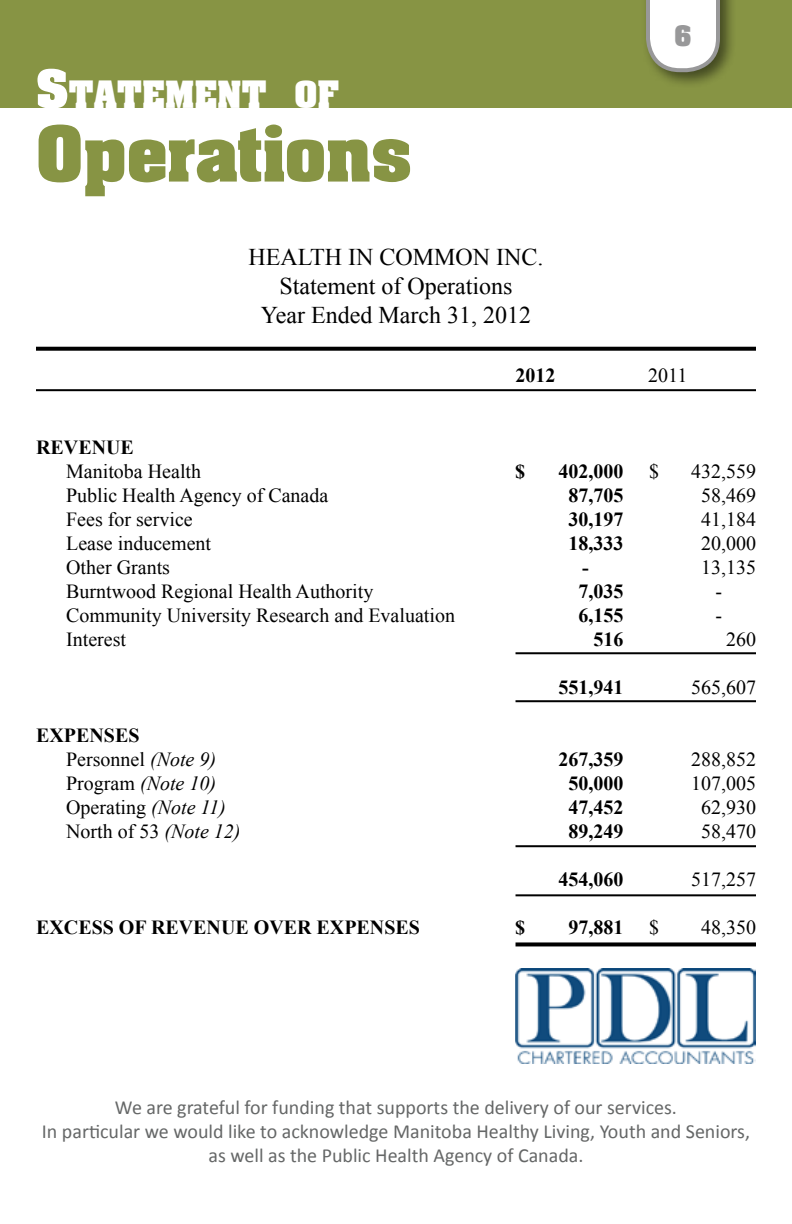
<style>
.page{position:relative;width:792px;height:1224px;background:#fff}
.page>*{position:absolute;margin:0;border:0;box-sizing:border-box;transform-origin:0 0}
.t1{font:300 86px "Aachen";color:#879444}
.t2{font:300 42px "Aachen";color:#fff}
.t3{font:24px/28.8px "Times New Roman";color:#000;text-align:center}
.t4{font:700 24px "Aachen";color:#989899}
.t5{font:20px/24px "Times New Roman";color:#000;text-align:center}
.t6{font:20px/24px "Calibri";color:#656767;text-align:center}
.t7{font:700 20px/24px "Times New Roman";color:#000;text-align:center}
.s1{font-size:60px}
.s2{font-weight:700}
.s3{font-style:italic}
.s4{color:#fff}
</style>
<div class="page">
<div style="left:0;top:0;width:792px;height:108px;background:#879444"></div>
<div style="left:641px;top:0;width:96px;height:89px;background:#000;opacity:.5"></div>
<svg style="left:646px;top:0;width:74px;height:72px;background:#e3e4df"></svg>
<hr style="left:516px;top:700px;width:240px;height:2px;background:#000">
<hr style="left:516px;top:652px;width:240px;height:2px;background:#000">
<hr style="left:516px;top:845px;width:240px;height:2px;background:#000">
<hr style="left:516px;top:894px;width:240px;height:2px;background:#000">
<svg style="left:516px;top:942px;width:240px;height:4px"></svg>
<hr style="left:36px;top:389px;width:720px;height:2px;background:#000">
<svg style="left:36px;top:347px;width:720px;height:4px;background:#111"></svg>
<img style="left:516px;top:968px;width:240px;height:96px">
<h2 class="t2" style="left:36px;top:71px;width:304px"><span class="s1">S</span>TATEMENT OF</h2>
<h1 class="t1" style="left:36px;top:105px;width:378px">Operations</h1>
<p class="t3" style="left:248px;top:243px;width:297px">HEALTH IN COMMON INC.<br>Statement of Operations<br>Year Ended March 31, 2012</p>
<p class="t7" style="left:36px;top:435px;width:99px">REVENUE</p>
<p class="t5" style="left:66px;top:459px;width:390px;text-align:left">Manitoba Health<br>Public Health Agency of Canada<br>Fees for service<br>Lease inducement<br>Other Grants<br>Burntwood Regional Health Authority<br>Community University Research and Evaluation<br>Interest</p>
<p class="t5" style="left:66px;top:723px;width:176px;text-align:left;text-indent:-30px"><span class="s2">EXPENSES<br></span>Personnel <span class="s3">(Note 9)<br></span>Program <span class="s3">(Note 10)<br></span>Operating <span class="s3">(Note 11)<br></span>North of 53 <span class="s3">(Note 12)</span></p>
<p class="t7" style="left:36px;top:915px;width:385px">EXCESS OF REVENUE OVER EXPENSES</p>
<p class="t7" style="left:516px;top:363px;width:41px">2012</p>
<p class="t7" style="left:515px;top:459px;width:11px">$</p>
<p class="t7" style="left:515px;top:915px;width:11px">$</p>
<p class="t7" style="left:558px;top:459px;width:66px">402,000<br>87,705<br>30,197<br>18,333</p>
<p class="t7" style="left:578px;top:555px;width:46px;text-align:right">- <span class="s4">|<br></span>7,035<br>6,155<br>516</p>
<p class="t7" style="left:558px;top:675px;width:66px">551,941</p>
<p class="t7" style="left:558px;top:747px;width:66px">267,359<br>50,000<br>47,452<br>89,249</p>
<p class="t7" style="left:558px;top:867px;width:66px">454,060</p>
<p class="t7" style="left:568px;top:915px;width:56px">97,881</p>
<p class="t4" style="left:675px;top:17px;width:18px">6</p>
<p class="t5" style="left:648px;top:363px;width:41px">2011</p>
<p class="t5" style="left:649px;top:459px;width:11px">$</p>
<p class="t5" style="left:649px;top:915px;width:11px">$</p>
<p class="t5" style="left:691px;top:459px;width:66px">432,559<br>58,469<br>41,184<br>20,000<br>13,135</p>
<p class="t5" style="left:715px;top:579px;width:42px">- <span class="s4">|</span></p>
<p class="t5" style="left:715px;top:603px;width:42px">- <span class="s4">|<br></span>260</p>
<p class="t5" style="left:691px;top:675px;width:66px">565,607</p>
<p class="t5" style="left:691px;top:747px;width:66px">288,852<br>107,005<br>62,930<br>58,470</p>
<p class="t5" style="left:691px;top:867px;width:66px">517,257</p>
<p class="t5" style="left:701px;top:915px;width:56px">48,350</p>
<p class="t6" style="left:42px;top:1095px;width:710px">We are grateful for funding that supports the delivery of our services.<br>In particular we would like to acknowledge Manitoba Healthy Living, Youth and Seniors, as well as the Public Health Agency of Canada.</p>
</div>
